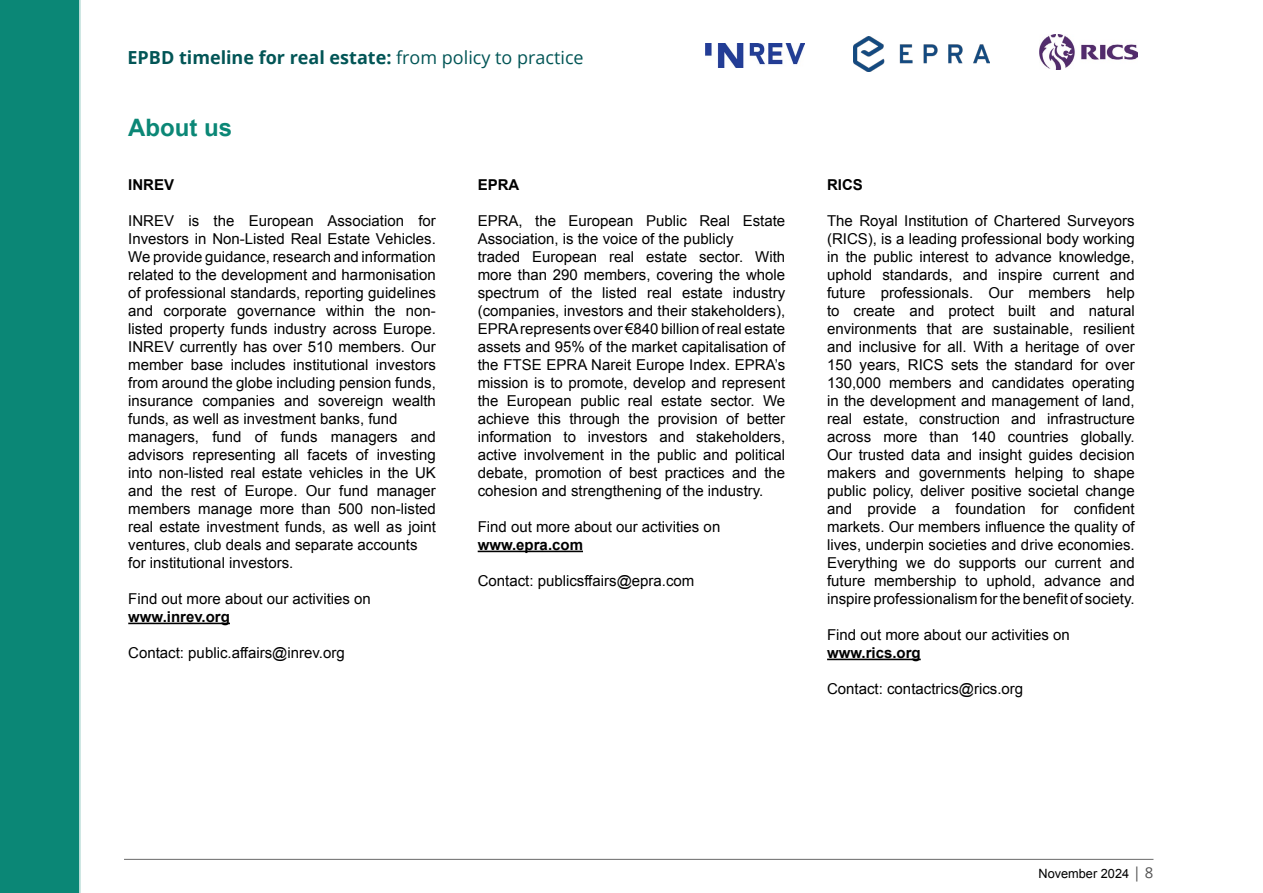
<style>
.page{position:relative;width:1263px;height:893px;background:#fff}
.page>*{position:absolute;margin:0;border:0;box-sizing:border-box;transform-origin:0 0}
.t1{font:700 24px "Arial";color:#0b8776}
.t2{font:700 18px "Open Sans";color:#025556}
.t3{font:15px/18px "Arial";color:#000}
.t4{font:700 15px "Arial";color:#000}
.t5{font:12.75px "Arial";color:#000}
.s1{font-weight:400}
.s2{font-family:"Open Sans";font-size:15px;color:#525252}
</style>
<div class="page">
<hr style="left:124px;top:859px;width:1029px;height:1px;background:#686868">
<img style="left:1039px;top:34px;width:98px;height:36px">
<img style="left:853px;top:37px;width:136px;height:34px">
<img style="left:705px;top:43px;width:99px;height:25px">
<hr style="left:128px;top:623px;width:102px;height:1px;background:#000">
<hr style="left:827px;top:659px;width:94px;height:1px;background:#000">
<hr style="left:478px;top:551px;width:105px;height:1px;background:#000">
<div style="left:0;top:0;width:81px;height:893px;background:#0b8776"></div>
<p class="t2" style="left:128px;top:45px;width:458px">EPBD timeline for real estate: <span class="s1">from policy to practice</span></p>
<h1 class="t1" style="left:128px;top:112px;width:105px">About us</h1>
<p class="t4" style="left:128px;top:175px;width:47px">INREV</p>
<p class="t3" style="left:128px;top:212px;width:309px">INREV is the European Association for Investors in Non-Listed Real Estate Vehicles.<br>We provide guidance, research and information related to the development and harmonisation of professional standards, reporting guidelines and corporate governance within the non&shy;listed property funds industry across Europe.<br>INREV currently has over 510 members. Our member base includes institutional investors from around the globe including pension funds, insurance companies and sovereign wealth funds, as well as investment banks, fund managers, fund of funds managers and advisors representing all facets of investing into non-listed real estate vehicles in the UK and the rest of Europe. Our fund manager members manage more than 500 non-listed real estate investment funds, as well as joint ventures, club deals and separate accounts for institutional investors.</p>
<p class="t3" style="left:128px;top:590px;width:244px">Find out more about our activities on</p>
<p class="t4" style="left:128px;top:607px;width:103px">www.inrev.org</p>
<p class="t3" style="left:128px;top:644px;width:218px">Contact: public.affairs@inrev.org</p>
<p class="t4" style="left:478px;top:175px;width:43px">EPRA</p>
<p class="t3" style="left:478px;top:212px;width:309px">EPRA, the European Public Real Estate Association, is the voice of the publicly<br>traded European real estate sector. With more than 290 members, covering the whole spectrum of the listed real estate industry (companies, investors and their stakeholders), EPRA represents over €840 billion of real estate assets and 95% of the market capitalisation of the FTSE EPRA Nareit Europe Index. EPRA’s mission is to promote, develop and represent the European public real estate sector. We achieve this through the provision of better information to investors and stakeholders, active involvement in the public and political debate, promotion of best practices and the cohesion and strengthening of the industry.</p>
<p class="t3" style="left:478px;top:518px;width:244px">Find out more about our activities on</p>
<p class="t4" style="left:478px;top:535px;width:107px">www.epra.com</p>
<p class="t3" style="left:478px;top:572px;width:218px">Contact: publicsffairs@epra.com</p>
<p class="t4" style="left:827px;top:175px;width:37px">RICS</p>
<p class="t3" style="left:827px;top:212px;width:309px;text-align:justify">The Royal Institution of Chartered Surveyors (RICS), is a leading professional body working in the public interest to advance knowledge, uphold standards, and inspire current and future professionals. Our members help to create and protect built and natural environments that are sustainable, resilient and inclusive for all. With a heritage of over 150 years, RICS sets the standard for over 130,000 members and candidates operating in the development and management of land, real estate, construction and infrastructure across more than 140 countries globally.<br>Our trusted data and insight guides decision makers and governments helping to shape public policy, deliver positive societal change and provide a foundation for confident markets. Our members influence the quality of lives, underpin societies and drive economies.<br>Everything we do supports our current and future membership to uphold, advance and inspire professionalism for the benefit of society.</p>
<p class="t3" style="left:827px;top:626px;width:244px">Find out more about our activities on</p>
<p class="t4" style="left:827px;top:643px;width:95px">www.rics.org</p>
<p class="t3" style="left:827px;top:680px;width:198px">Contact: contactrics@rics.org</p>
<p class="t5" style="left:1038px;top:865px;width:117px">November 2024 <span class="s2">| 8</span></p>
</div>
